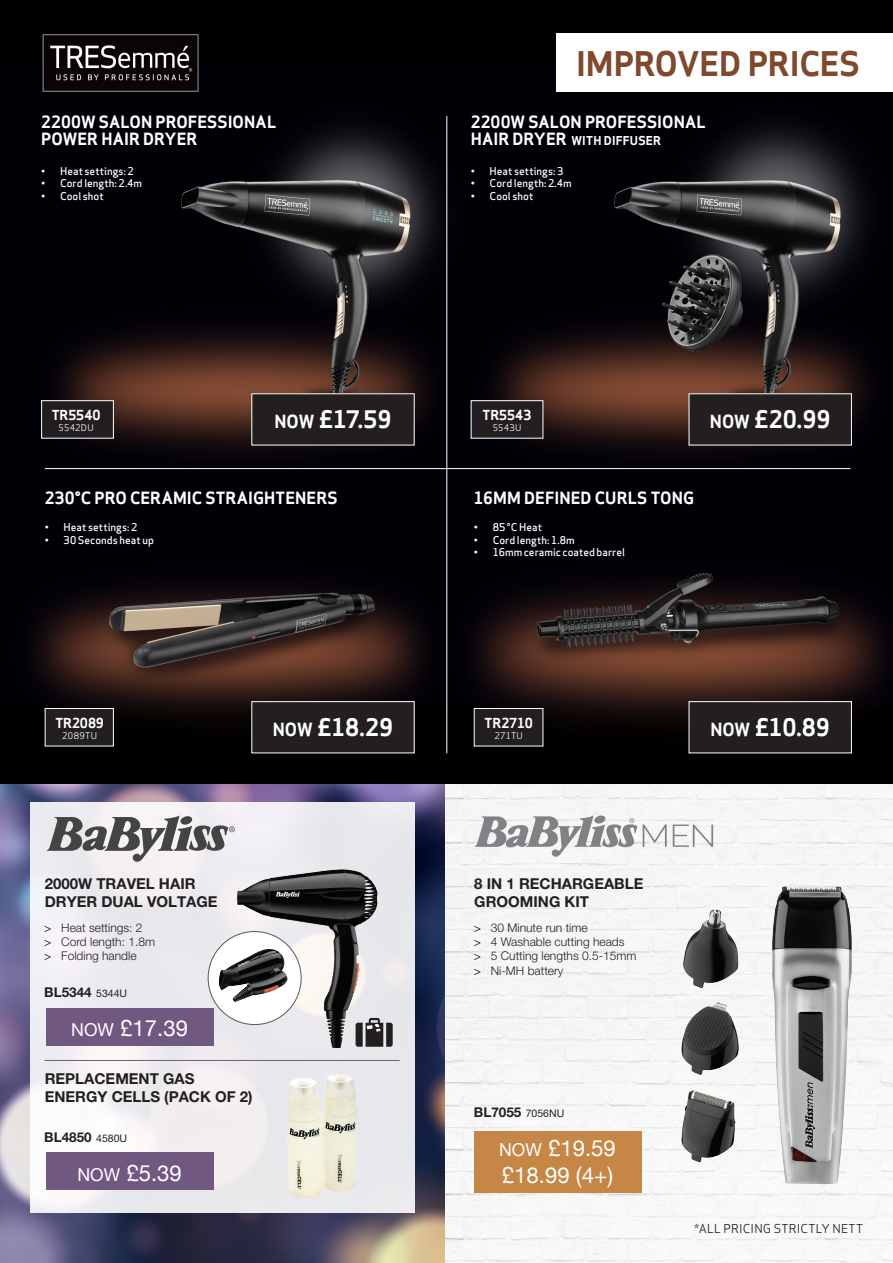
<style>
.page{position:relative;width:893px;height:1263px;background:#fff}
.page>*{position:absolute;margin:0;border:0;box-sizing:border-box;transform-origin:0 0}
.t1{font:700 33.15px "Apex Sans";letter-spacing:-.005em;color:#80492d}
.t2{font:700 23.7px "Apex Sans";letter-spacing:-.015em;color:#fff}
.t3{font:22.2px "Helvetica Neue";color:#fff}
.t4{font:700 16.5px/16.5px "Apex Sans";letter-spacing:.005em;color:#fff}
.PP_bullet_text{font:700 15px/18px "Helvetica Neue LT Pro";color:#231f20}
.PP_bullet_text-2{font:700 13.5px "Helvetica Neue LT Pro";color:#231f20}
.t5{font:700 13.5px "Apex Sans";letter-spacing:-.01em;color:#fff}
.t6{font:300 12px "Helvetica Neue LT Pro";color:#231f20}
.t7{font:12px "Apex Sans";letter-spacing:.02em;color:#231f20}
.t8{font:700 12px "Apex Sans";letter-spacing:.02em;color:#fff}
.t9{font:500 10.5px "Apex Sans";color:#fff}
.t10{font:9px "Apex Sans";letter-spacing:.035em;color:#fff}
.s1{font-size:16.5px}
.s2{font-size:17.7px}
.s3{font-weight:400}
.s4{font-weight:400;font-size:10.5px}
</style>
<div class="page">
<img style="left:0;top:0;width:893px;height:1263px">
<svg style="left:446px;top:783px;width:447px;height:480px;fill:#f5f6f5"></svg>
<div style="left:42px;top:401px;width:71px;height:37px;background:#231f20"></div>
<div style="left:41px;top:400px;width:73px;height:39px;border:1px solid #fff"></div>
<div style="left:471px;top:401px;width:72px;height:37px;background:#231f20"></div>
<div style="left:471px;top:400px;width:72px;height:39px;border:1px solid #fff"></div>
<div style="left:45px;top:708px;width:68px;height:38px;background:#231f20"></div>
<div style="left:45px;top:708px;width:69px;height:38px;border:1px solid #fff"></div>
<div style="left:474px;top:708px;width:69px;height:38px;background:#231f20"></div>
<div style="left:474px;top:708px;width:69px;height:38px;border:1px solid #fff"></div>
<hr style="left:45px;top:468px;width:805px;height:1px;background:#fff">
<hr style="left:446px;top:116px;width:1px;height:637px;background:#fff">
<svg style="left:30px;top:801px;width:385px;height:411px;fill:#eaeaee"></svg>
<svg style="left:643px;top:824px;width:24px;height:23px"></svg>
<svg style="left:673px;top:824px;width:40px;height:23px"></svg>
<svg style="left:474px;top:815px;width:163px;height:42px"></svg>
<img style="left:237px;top:869px;width:104px;height:36px">
<div style="left:46px;top:1152px;width:167px;height:38px;background:#715881"></div>
<img style="left:287px;top:1073px;width:71px;height:125px">
<svg style="left:208px;top:931px;width:93px;height:93px"></svg>
<img style="left:248px;top:949px;width:20px;height:8px">
<svg style="left:46px;top:815px;width:189px;height:47px"></svg>
<svg style="left:356px;top:1018px;width:37px;height:29px"></svg>
<hr style="left:45px;top:1060px;width:355px;height:1px;background:#715881">
<img style="left:772px;top:886px;width:12px;height:171px">
<div style="left:556px;top:33px;width:337px;height:59px;background:#fff"></div>
<div style="left:252px;top:394px;width:162px;height:51px;background:#231f20"></div>
<div style="left:689px;top:394px;width:162px;height:51px;background:#231f20"></div>
<div style="left:252px;top:702px;width:162px;height:51px;background:#231f20"></div>
<div style="left:251px;top:701px;width:164px;height:52px;border:1px solid #fff"></div>
<div style="left:689px;top:702px;width:162px;height:51px;background:#231f20"></div>
<div style="left:689px;top:701px;width:163px;height:52px;border:1px solid #fff"></div>
<div style="left:46px;top:1008px;width:167px;height:38px;background:#715881"></div>
<div style="left:474px;top:1131px;width:167px;height:61px;background:#c58646"></div>
<p class="t4" style="left:41px;top:114px;width:236px">2200W SALON PROFESSIONAL<br>POWER HAIR DRYER</p>
<p class="t9" style="left:41px;top:162px;width:94px">• Heat settings: 2</p>
<p class="t9" style="left:41px;top:174px;width:102px">• Cord length: 2.4m</p>
<p class="t9" style="left:41px;top:187px;width:64px">• Cool shot</p>
<p class="t1" style="left:576px;top:42px;width:285px">IMPROVED PRICES</p>
<p class="t4" style="left:471px;top:114px;width:236px">2200W SALON PROFESSIONAL</p>
<p class="t8" style="left:471px;top:133px;width:192px"><span class="s1">HAIR DRYER</span> WITH DIFFUSER</p>
<p class="t9" style="left:471px;top:162px;width:94px">• Heat settings: 3</p>
<p class="t9" style="left:471px;top:174px;width:102px">• Cord length: 2.4m</p>
<p class="t9" style="left:471px;top:187px;width:64px">• Cool shot</p>
<p class="t5" style="left:52px;top:406px;width:50px">TR5540</p>
<p class="t10" style="left:59px;top:420px;width:37px">5542DU</p>
<p class="t5" style="left:483px;top:406px;width:50px">TR5543</p>
<p class="t10" style="left:493px;top:420px;width:30px">5543U</p>
<p class="t2" style="left:274px;top:404px;width:119px"><span class="s2">NOW</span> £17.59</p>
<p class="t2" style="left:710px;top:404px;width:122px"><span class="s2">NOW</span> £20.99</p>
<p class="t4" style="left:45px;top:490px;width:294px">230°C PRO CERAMIC STRAIGHTENERS</p>
<p class="t9" style="left:45px;top:518px;width:94px">• Heat settings: 2</p>
<p class="t9" style="left:45px;top:531px;width:111px">• 30 Seconds heat up</p>
<p class="t4" style="left:474px;top:490px;width:222px">16MM DEFINED CURLS TONG</p>
<p class="t9" style="left:474px;top:518px;width:70px">• 85 °C Heat</p>
<p class="t9" style="left:474px;top:531px;width:103px">• Cord length: 1.8m</p>
<p class="t9" style="left:474px;top:543px;width:153px">• 16mm ceramic coated barrel</p>
<p class="t5" style="left:55px;top:714px;width:50px">TR2089</p>
<p class="t10" style="left:62px;top:728px;width:36px">2089TU</p>
<p class="t5" style="left:485px;top:714px;width:50px">TR2710</p>
<p class="t10" style="left:494px;top:728px;width:30px">271TU</p>
<p class="t2" style="left:273px;top:712px;width:122px"><span class="s2">NOW</span> £18.29</p>
<p class="t2" style="left:710px;top:712px;width:121px"><span class="s2">NOW</span> £10.89</p>
<p class="PP_bullet_text" style="left:45px;top:874px;width:174px">2000W TRAVEL HAIR<br>DRYER DUAL VOLTAGE</p>
<p class="t6" style="left:44px;top:920px;width:100px"><span class="s3">&gt;</span> Heat settings: 2</p>
<p class="t6" style="left:44px;top:934px;width:112px"><span class="s3">&gt;</span> Cord length: 1.8m</p>
<p class="t6" style="left:44px;top:949px;width:94px"><span class="s3">&gt;</span> Folding handle</p>
<p class="PP_bullet_text-2" style="left:44px;top:984px;width:84px">BL5344 <span class="s4">5344U</span></p>
<p class="t3" style="left:71px;top:1012px;width:118px"><span class="s2">NOW</span> £17.39</p>
<p class="PP_bullet_text" style="left:45px;top:1069px;width:209px">REPLACEMENT GAS<br>ENERGY CELLS (PACK OF 2)</p>
<p class="PP_bullet_text-2" style="left:44px;top:1129px;width:84px">BL4850 <span class="s4">4580U</span></p>
<p class="t3" style="left:77px;top:1156px;width:106px"><span class="s2">NOW</span> £5.39</p>
<p class="PP_bullet_text" style="left:474px;top:874px;width:171px">8 IN 1 RECHARGEABLE<br>GROOMING KIT</p>
<p class="t6" style="left:474px;top:920px;width:115px"><span class="s3">&gt;</span> 30 Minute run time</p>
<p class="t6" style="left:474px;top:934px;width:152px"><span class="s3">&gt;</span> 4 Washable cutting heads</p>
<p class="t6" style="left:474px;top:949px;width:164px"><span class="s3">&gt;</span> 5 Cutting lengths 0.5-15mm</p>
<p class="t6" style="left:474px;top:963px;width:91px"><span class="s3">&gt;</span> Ni-MH battery</p>
<p class="PP_bullet_text-2" style="left:474px;top:1103px;width:92px">BL7055 <span class="s4">7056NU</span></p>
<p class="t3" style="left:499px;top:1132px;width:118px"><span class="s2">NOW</span> £19.59</p>
<p class="t3" style="left:502px;top:1158px;width:113px">£18.99 (4+)</p>
<p class="t7" style="left:695px;top:1219px;width:170px">*ALL PRICING STRICTLY NETT</p>
</div>
